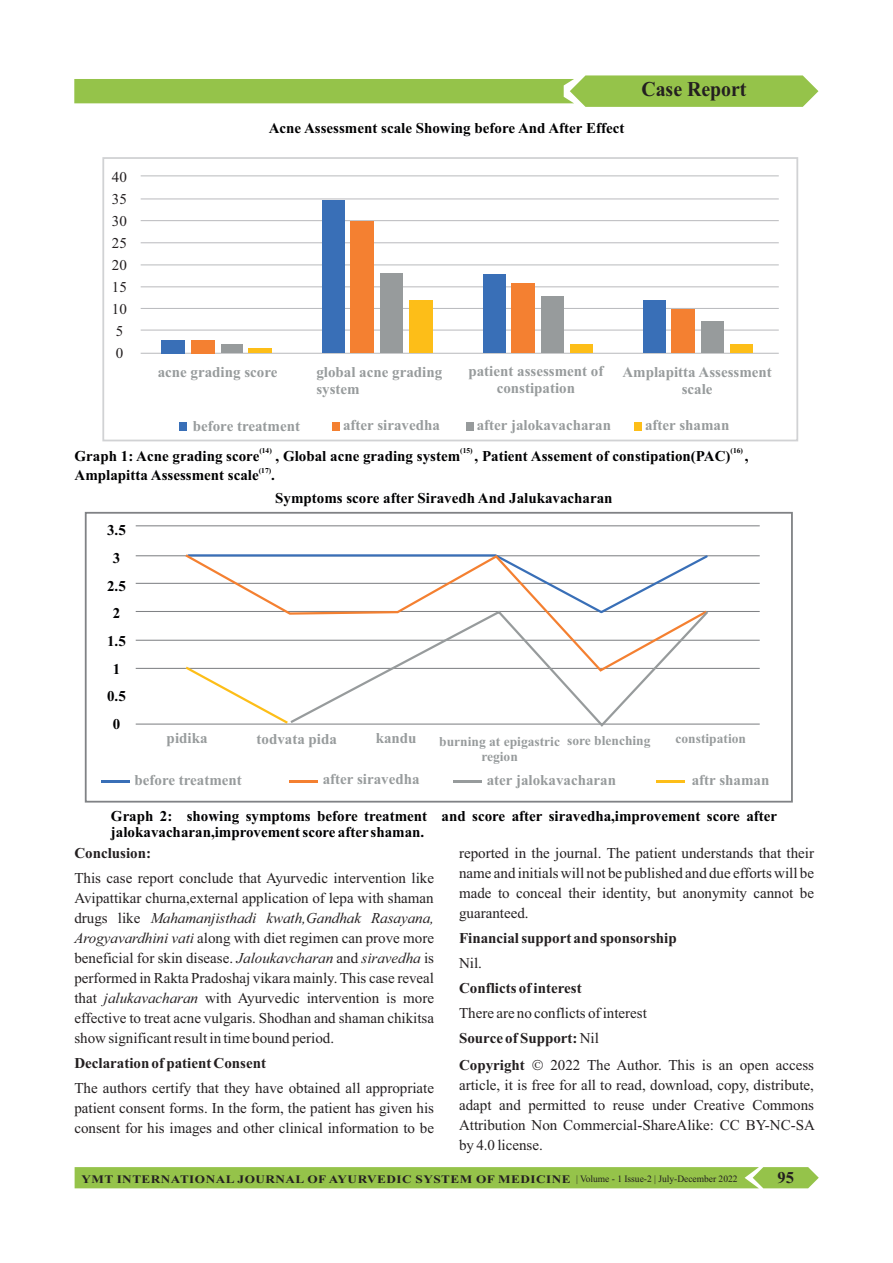
<style>
.page{position:relative;width:893px;height:1263px;background:#fff}
.page>*{position:absolute;margin:0;border:0;box-sizing:border-box;transform-origin:0 0}
.t1{font:700 21px "Times New Roman";color:#231f20;scale:.94 1}
.t2{font:700 16.5px "Times New Roman";color:#231f20}
.t3{font:15px/20px "Times New Roman";color:#231f20;text-align:justify}
.t4{font:700 15px/27.6px "Times New Roman";color:#000002;text-align:center}
.t5{font:700 15px/16.6px "Times New Roman";color:#979b9c;text-align:center}
.t6{font:700 15px "Times New Roman";color:#231f20}
.t7{font:700 13.5px/15px "Times New Roman";color:#979b9c;text-align:center}
.t8{font:700 11.55px "Times New Roman";letter-spacing:.035em;color:#231f20;scale:1.15 1}
.t9{font:700 7.5px "Times New Roman";color:#000002}
.s1{font-style:italic}
.s2{font-weight:700}
.s3{font-weight:400;font-size:9.75px}
</style>
<div class="page">
<div style="left:75px;top:1167px;width:744px;height:21px;background:#95c34a"></div>
<svg style="left:74px;top:75px;width:744px;height:32px"></svg>
<div style="left:102px;top:157px;width:696px;height:284px;border:2px solid #d1d2d4"></div>
<hr style="left:141px;top:175px;width:638px;height:1px;background:#bcbdc0">
<hr style="left:141px;top:198px;width:638px;height:1px;background:#bcbdc0">
<hr style="left:141px;top:220px;width:638px;height:1px;background:#bcbdc0">
<hr style="left:141px;top:242px;width:638px;height:1px;background:#bcbdc0">
<hr style="left:141px;top:264px;width:638px;height:1px;background:#bcbdc0">
<hr style="left:141px;top:286px;width:638px;height:1px;background:#bcbdc0">
<hr style="left:141px;top:308px;width:638px;height:1px;background:#bcbdc0">
<hr style="left:141px;top:330px;width:638px;height:1px;background:#bcbdc0">
<hr style="left:141px;top:353px;width:638px;height:1px;background:#bcbdc0">
<div style="left:161px;top:340px;width:24px;height:13px;background:#396fb7"></div>
<div style="left:191px;top:340px;width:24px;height:13px;background:#f48031"></div>
<div style="left:221px;top:344px;width:22px;height:9px;background:#979b9c"></div>
<div style="left:249px;top:348px;width:23px;height:5px;background:#fdbe18"></div>
<div style="left:322px;top:200px;width:23px;height:152px;background:#396fb7"></div>
<div style="left:351px;top:221px;width:23px;height:131px;background:#f48031"></div>
<div style="left:380px;top:274px;width:23px;height:79px;background:#979b9c"></div>
<div style="left:410px;top:300px;width:23px;height:53px;background:#fdbe18"></div>
<div style="left:483px;top:274px;width:22px;height:78px;background:#396fb7"></div>
<div style="left:512px;top:283px;width:23px;height:70px;background:#f48031"></div>
<div style="left:541px;top:296px;width:23px;height:57px;background:#979b9c"></div>
<div style="left:570px;top:344px;width:23px;height:9px;background:#fdbe18"></div>
<div style="left:643px;top:300px;width:22px;height:52px;background:#396fb7"></div>
<div style="left:671px;top:309px;width:23px;height:44px;background:#f48031"></div>
<div style="left:701px;top:322px;width:23px;height:31px;background:#979b9c"></div>
<div style="left:730px;top:344px;width:23px;height:9px;background:#fdbe18"></div>
<div style="left:180px;top:422px;width:7px;height:8px;background:#396fb7"></div>
<div style="left:333px;top:422px;width:7px;height:8px;background:#f48031"></div>
<div style="left:467px;top:422px;width:7px;height:8px;background:#979b9c"></div>
<div style="left:635px;top:422px;width:7px;height:8px;background:#fdbe18"></div>
<div style="left:85px;top:512px;width:708px;height:290px;border:2px solid #808285"></div>
<hr style="left:136px;top:525px;width:624px;height:1px;background:#808285">
<hr style="left:136px;top:555px;width:624px;height:1px;background:#808285">
<hr style="left:136px;top:583px;width:624px;height:1px;background:#808285">
<hr style="left:136px;top:611px;width:624px;height:1px;background:#808285">
<hr style="left:136px;top:640px;width:624px;height:1px;background:#808285">
<hr style="left:136px;top:668px;width:624px;height:1px;background:#808285">
<hr style="left:136px;top:723px;width:624px;height:2px;background:#808285">
<svg style="left:183px;top:554px;width:526px;height:87px"></svg>
<svg style="left:183px;top:666px;width:105px;height:59px"></svg>
<svg style="left:288px;top:609px;width:422px;height:118px"></svg>
<hr style="left:101px;top:780px;width:29px;height:3px;background:#396fb7">
<hr style="left:289px;top:780px;width:28px;height:3px;background:#f48031">
<hr style="left:453px;top:780px;width:29px;height:3px;background:#979b9c">
<hr style="left:657px;top:780px;width:28px;height:3px;background:#fdbe18">
<p class="t3" style="left:112px;top:167px;width:16px;line-height:22px;text-align:left">40<br>35<br>30<br>25<br>20<br>15<br>10<br>5<br>0</p>
<p class="t4" style="left:269px;top:116px;width:357px">Acne Assessment scale Showing before And After Effect</p>
<h1 class="t1" style="left:641px;top:82px;width:113px">Case Report</h1>
<p class="t5" style="left:158px;top:365px;width:121px">acne grading score</p>
<p class="t5" style="left:316px;top:365px;width:127px;text-align:left">global acne grading system</p>
<p class="t5" style="left:468px;top:364px;width:136px">patient assessment of constipation</p>
<p class="t5" style="left:622px;top:365px;width:151px">Amplapitta Assessment scale</p>
<p class="t5" style="left:193px;top:419px;width:109px">before treatment</p>
<p class="t5" style="left:343px;top:419px;width:98px">after siravedha</p>
<p class="t5" style="left:477px;top:418px;width:136px">after jalokavacharan</p>
<p class="t5" style="left:645px;top:418px;width:86px">after shaman</p>
<p class="t9" style="left:259px;top:448px;width:14px">(14)</p>
<p class="t9" style="left:460px;top:448px;width:14px">(15)</p>
<p class="t9" style="left:731px;top:448px;width:14px">(16)</p>
<p class="t4" style="left:75px;top:443px;width:675px">Graph 1: Acne grading score , Global acne grading system , Patient Assement of constipation(PAC) ,</p>
<p class="t9" style="left:259px;top:467px;width:14px">(17)</p>
<p class="t4" style="left:75px;top:463px;width:202px">Amplapitta Assessment scale .</p>
<p class="t4" style="left:107px;top:518px;width:20px">3.5<br>3<br>2.5<br>2<br>1.5<br>1<br>0.5<br>0</p>
<p class="t4" style="left:275px;top:486px;width:339px">Symptoms score after Siravedh And Jalukavacharan</p>
<p class="t5" style="left:167px;top:731px;width:42px">pidika</p>
<p class="t5" style="left:256px;top:732px;width:82px">todvata pida</p>
<p class="t5" style="left:376px;top:732px;width:42px">kandu</p>
<p class="t7" style="left:439px;top:735px;width:122px">burning at epigastric region</p>
<p class="t7" style="left:567px;top:734px;width:85px">sore blenching</p>
<p class="t7" style="left:675px;top:733px;width:72px">constipation</p>
<p class="t5" style="left:135px;top:773px;width:109px">before treatment</p>
<p class="t5" style="left:323px;top:772px;width:98px">after siravedha</p>
<p class="t5" style="left:487px;top:773px;width:131px">ater jalokavacharan</p>
<p class="t5" style="left:692px;top:773px;width:79px">aftr shaman</p>
<p class="t4" style="left:111px;top:809px;width:668px;line-height:16.6px;text-align:left">Graph 2: showing symptoms before treatment and score after siravedha,improvement score after jalokavacharan,improvement score after shaman.</p>
<p class="t6" style="left:74px;top:848px;width:78px">Conclusion:</p>
<p class="t3" style="left:74px;top:870px;width:361px">This case report conclude that Ayurvedic intervention like Avipattikar churna,external application of lepa with shaman drugs like <span class="s1">Mahamanjisthadi kwath,Gandhak Rasayana, Arogyavardhini vati</span> along with diet regimen can prove more beneficial for skin disease. <span class="s1">Jaloukavcharan</span> and <span class="s1">siravedha</span> is performed in Rakta Pradoshaj vikara mainly. This case reveal that <span class="s1">jalukavacharan</span> with Ayurvedic intervention is more effective to treat acne vulgaris. Shodhan and shaman chikitsa show significant result in time bound period.</p>
<p class="t6" style="left:74px;top:1058px;width:193px">Declaration of patient Consent</p>
<p class="t3" style="left:74px;top:1079px;width:361px">The authors certify that they have obtained all appropriate patient consent forms. In the form, the patient has given his consent for his images and other clinical information to be</p>
<p class="t3" style="left:459px;top:845px;width:356px">reported in the journal. The patient understands that their name and initials will not be published and due efforts will be made to conceal their identity, but anonymity cannot be guaranteed.</p>
<p class="t6" style="left:459px;top:933px;width:219px">Financial support and sponsorship</p>
<p class="t3" style="left:459px;top:954px;width:24px">Nil.</p>
<p class="t6" style="left:459px;top:983px;width:124px">Conflicts of interest</p>
<p class="t3" style="left:459px;top:1002px;width:189px;line-height:24.9px">There are no conflicts of interest<br><span class="s2">Source of Support:</span> Nil</p>
<p class="t6" style="left:459px;top:1060px;width:67px">Copyright</p>
<p class="t3" style="left:459px;top:1057px;width:357px;text-indent:91px">2022 The Author. This is an open access article, it is free for all to read, download, copy, distribute, adapt and permitted to reuse under Creative Commons Attribution Non Commercial-ShareAlike: CC BY-NC-SA by 4.0 license.</p>
<p class="t8" style="left:81px;top:1175px;width:572px">YMT INTERNATIONAL JOURNAL OF AYURVEDIC SYSTEM OF MEDICINE <span class="s3">| Volume - 1 Issue-2 | July-December 2022</span></p>
<p class="t2" style="left:777px;top:1172px;width:18px">95</p>
</div>
